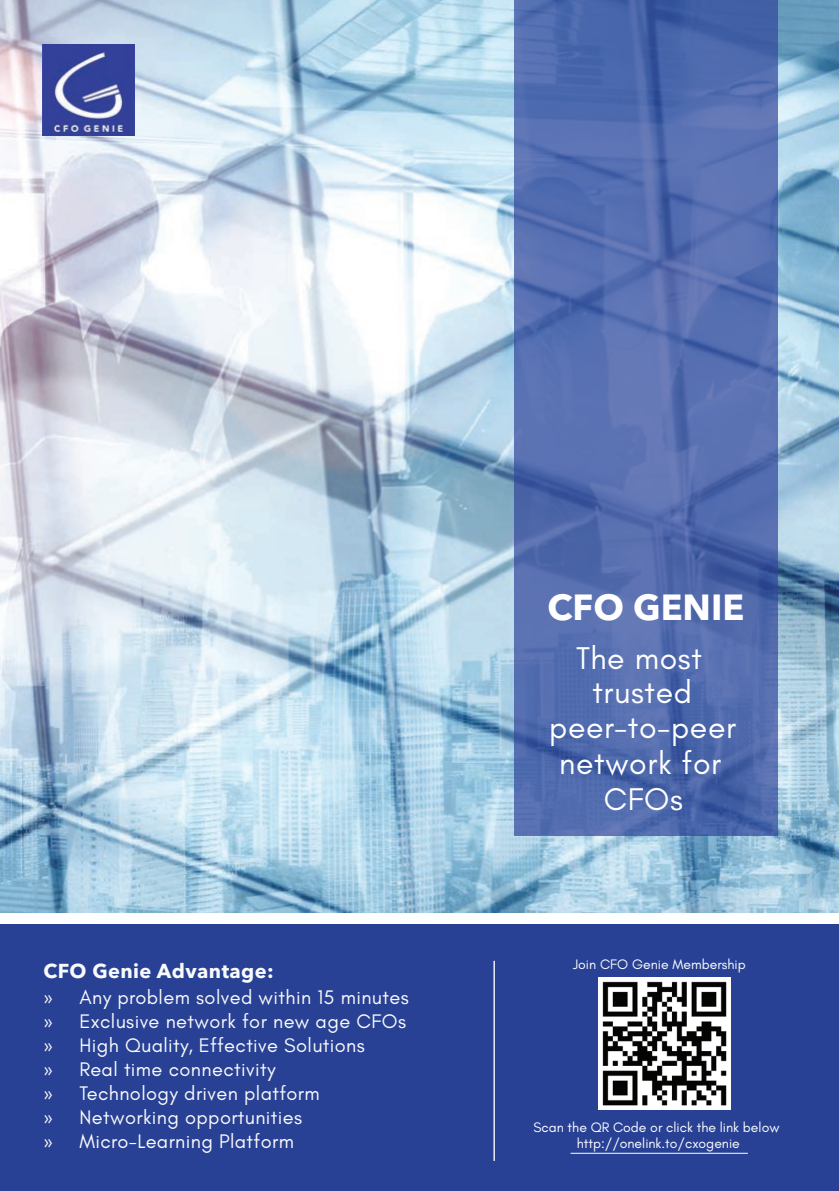
<style>
.page{position:relative;width:839px;height:1191px;background:#fff}
.page>*{position:absolute;margin:0;border:0;box-sizing:border-box;transform-origin:0 0}
.t1{font:700 36px "Avenir Next LT Pro";color:#fff}
.t2{font:32px/35.2px "Glacial Indifference";letter-spacing:.02em;color:#fff;text-align:center}
.t3{font:20px/24px "Glacial Indifference";letter-spacing:.02em;color:#f9fafa}
.t4{font:700 20px "Avenir Next LT Pro";letter-spacing:.02em;color:#f9fafa}
.t5{font:14px/16.6px "Glacial Indifference";color:#fff;text-align:center}
.s1{font-family:"Avenir Next LT Pro"}
</style>
<div class="page">
<div style="left:0;top:924px;width:839px;height:267px;background:#284195"></div>
<img style="left:0;top:0;width:839px;height:912px">
<svg style="left:514px;top:0;width:263px;height:835px;background:#536cae"></svg>
<img style="left:43px;top:44px;width:92px;height:91px">
<hr style="left:493px;top:960px;width:2px;height:200px;background:#fff">
<hr style="left:570px;top:1153px;width:177px;height:1px;background:#fff">
<img style="left:598px;top:977px;width:132px;height:132px">
<p class="t4" style="left:43px;top:958px;width:232px">CFO Genie Advantage:</p>
<p class="t3" style="left:43px;top:985px;width:367px"><span class="s1">»</span> Any problem solved within 15 minutes <span class="s1">»</span> Exclusive network for new age CFOs <span class="s1">»</span> High Quality, Effective Solutions<br><span class="s1">»</span> Real time connectivity<br><span class="s1">»</span> Technology driven platform<br><span class="s1">»</span> Networking opportunities<br><span class="s1">»</span> Micro-Learning Platform</p>
<h1 class="t1" style="left:547px;top:585px;width:198px">CFO GENIE</h1>
<h2 class="t2" style="left:549px;top:641px;width:188px">The most trusted peer-to-peer network for<br>CFOs</h2>
<p class="t5" style="left:573px;top:956px;width:174px">Join CFO Genie Membership</p>
<p class="t5" style="left:533px;top:1118px;width:247px">Scan the QR Code or click the link below http://onelink.to/cxogenie</p>
</div>
